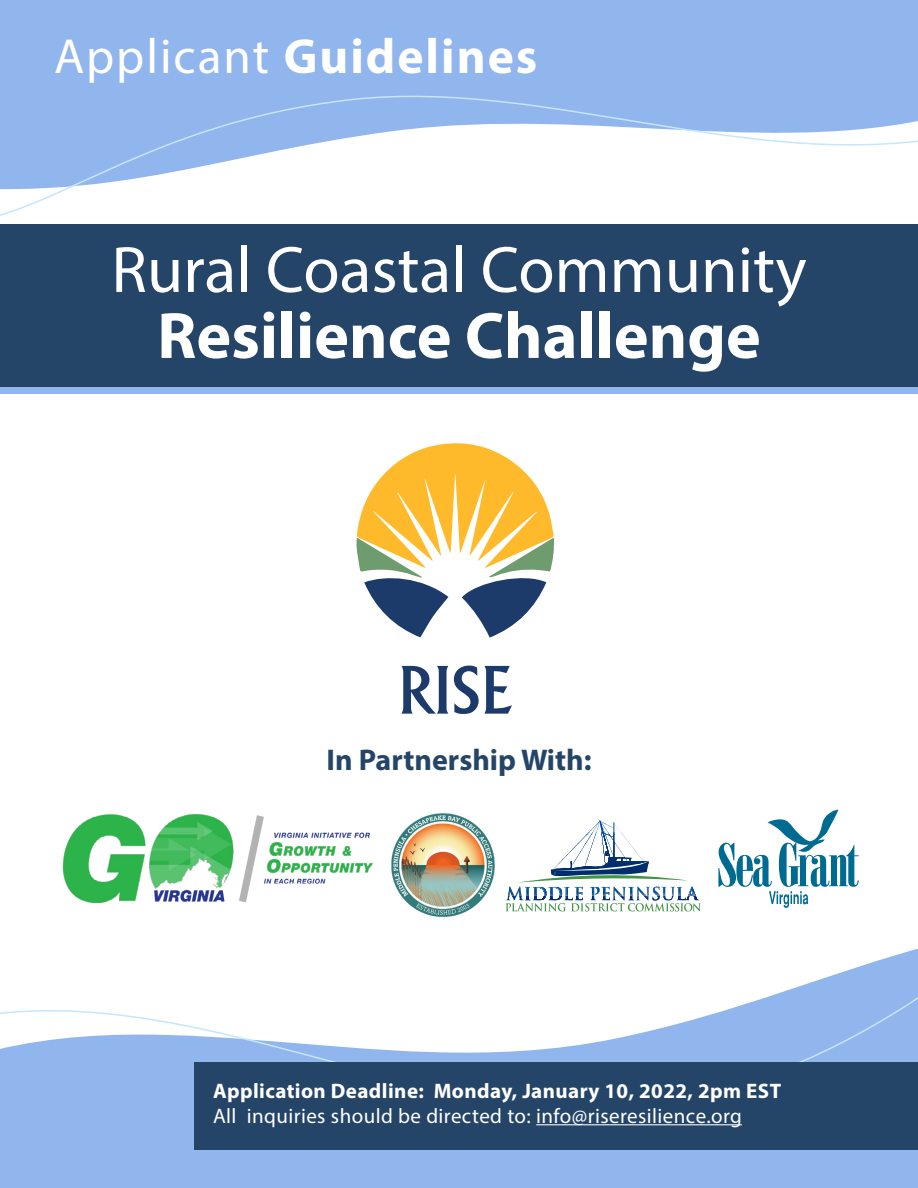
<style>
.page{position:relative;width:918px;height:1188px;background:#fff}
.page>*{position:absolute;margin:0;border:0;box-sizing:border-box;transform-origin:0 0}
.t1{font:66px "Myriad Pro";color:#fff}
.t2{font:700 66px "Myriad Pro";color:#fff}
.t3{font:700 49.5px "Myriad Pro";letter-spacing:.04em;color:#fff}
.t4{font:700 30px "Myriad Pro";color:#244568}
.t5{font:21px "Myriad Pro";letter-spacing:.02em;color:#fff}
.t6{font:700 21px "Myriad Pro";letter-spacing:.02em;color:#fff}
.s1{font-weight:400}
</style>
<div class="page">
<svg style="left:0;top:85px;width:918px;height:140px"></svg>
<div style="left:0;top:327px;width:918px;height:67px;background:#91b5ed"></div>
<div style="left:0;top:225px;width:918px;height:162px;background:#244568"></div>
<div style="left:0;top:1156px;width:918px;height:32px;background:#91b5ed"></div>
<svg style="left:0;top:902px;width:918px;height:254px"></svg>
<div style="left:0;top:0;width:918px;height:85px;background:#91b5ed"></div>
<div style="left:194px;top:1062px;width:724px;height:88px;background:#244568"></div>
<hr style="left:536px;top:1124px;width:206px;height:1px;background:#fff">
<img style="left:387px;top:813px;width:113px;height:109px">
<svg style="left:506px;top:821px;width:195px;height:90px"></svg>
<svg style="left:718px;top:809px;width:141px;height:99px"></svg>
<img style="left:62px;top:814px;width:311px;height:88px">
<svg style="left:356px;top:443px;width:198px;height:195px"></svg>
<svg style="left:401px;top:666px;width:47px;height:48px"></svg>
<svg style="left:454px;top:666px;width:58px;height:48px"></svg>
<h2 class="t3" style="left:54px;top:24px;width:485px"><span class="s1">Applicant</span> Guidelines</h2>
<h1 class="t1" style="left:111px;top:229px;width:697px">Rural Coastal Community</h1>
<h1 class="t2" style="left:157px;top:293px;width:605px">Resilience Challenge</h1>
<h3 class="t4" style="left:326px;top:740px;width:267px">In Partnership With:</h3>
<p class="t6" style="left:213px;top:1077px;width:570px">Application Deadline: Monday, January 10, 2022, 2pm EST</p>
<p class="t5" style="left:213px;top:1103px;width:530px">All inquiries should be directed to: info@riseresilience.org</p>
</div>
